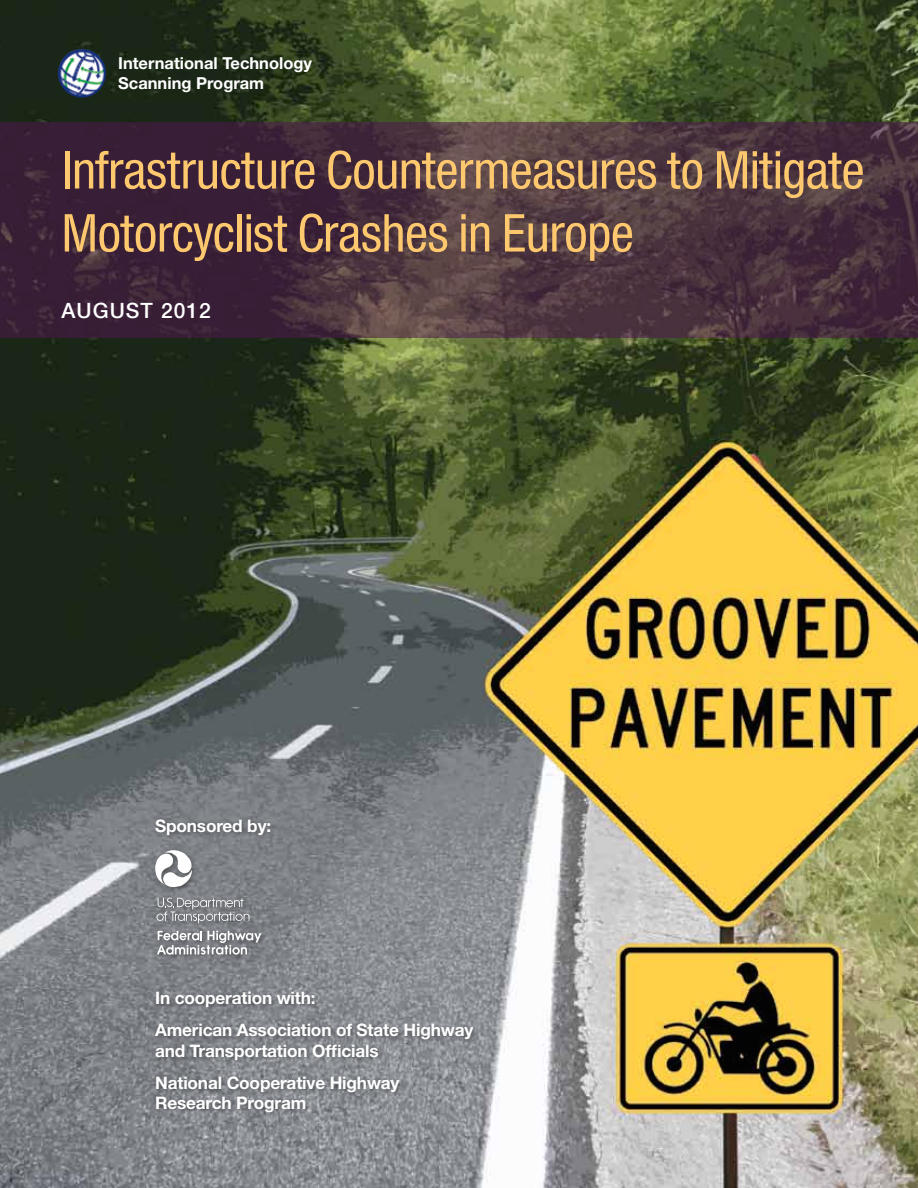
<style>
.page{position:relative;width:918px;height:1188px;background:#fff}
.page>*{position:absolute;margin:0;border:0;box-sizing:border-box;transform-origin:0 0}
.t1{font:500 55.95px/63px "Nimbus San Nov Con";letter-spacing:-.01em;color:#fec86e}
.t2{font:500 21px "Helvetica Neue";letter-spacing:.05em;color:#fff}
.t3{font:700 17.25px/32.2px "Helvetica Neue";letter-spacing:-.01em;color:#fff}
.t4{font:700 16.5px/19.5px "Helvetica Neue";color:#fff}
</style>
<div class="page">
<img style="left:0;top:0;width:918px;height:1188px">
<svg style="left:0;top:122px;width:918px;height:216px;background:#472f3d"></svg>
<div style="left:152px;top:816px;width:327px;height:303px;background:#000;opacity:.4"></div>
<img style="left:58px;top:49px;width:48px;height:49px;border-radius:24px">
<p class="t4" style="left:118px;top:53px;width:195px">International Technology<br>Scanning Program</p>
<h1 class="t1" style="left:62px;top:139px;width:805px">Infrastructure Countermeasures to Mitigate<br>Motorcyclist Crashes in Europe</h1>
<p class="t2" style="left:62px;top:297px;width:151px">AUGUST 2012</p>
<p class="t3" style="left:155px;top:809px;width:118px">Sponsored by:</p>
<p class="t3" style="left:155px;top:981px;width:320px">In cooperation with:<br>American Association of State Highway</p>
<p class="t3" style="left:155px;top:1034px;width:246px">and Transportation Officials<br>National Cooperative Highway</p>
<p class="t3" style="left:155px;top:1086px;width:153px">Research Program</p>
</div>
